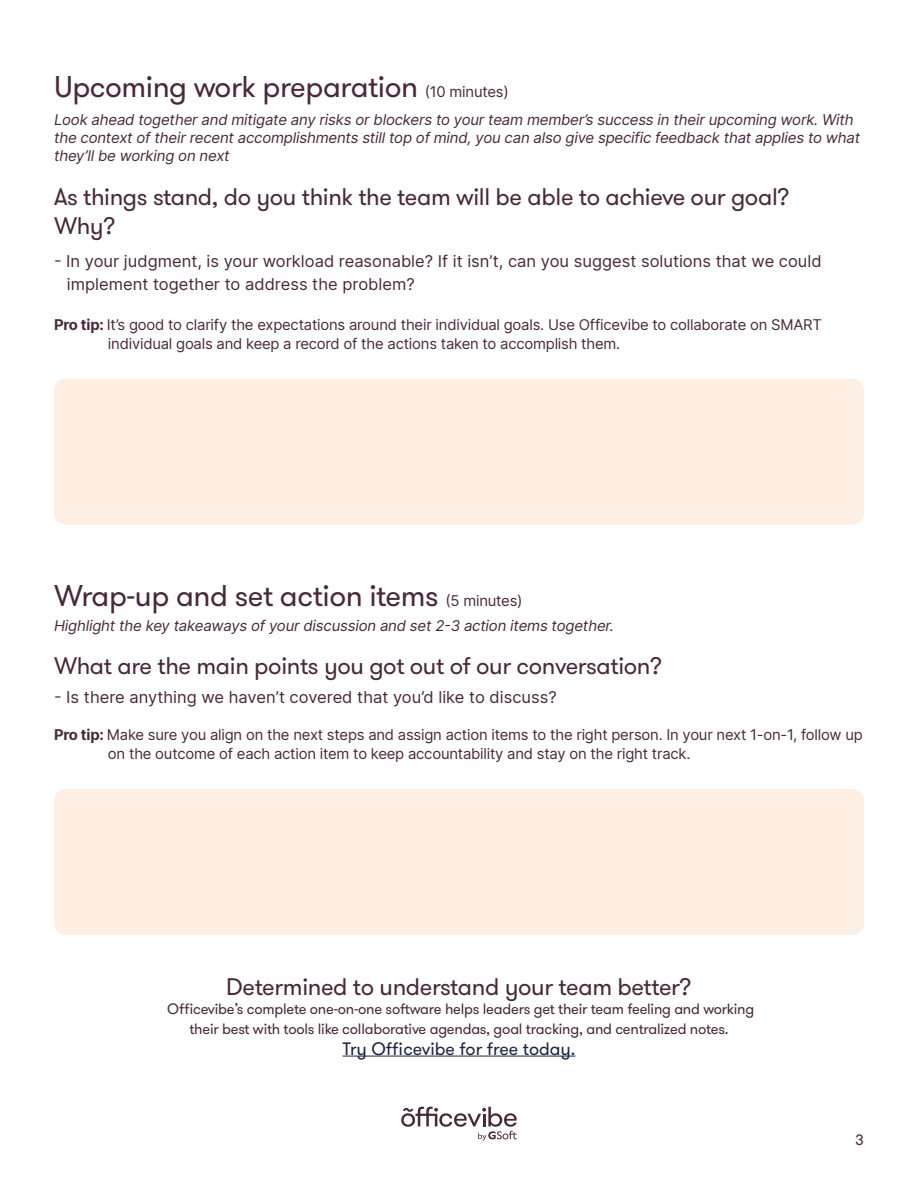
<style>
.page{position:relative;width:918px;height:1188px;background:#fff}
.page>*{position:absolute;margin:0;border:0;box-sizing:border-box;transform-origin:0 0}
.t1{font:30px "GT Walsheim";letter-spacing:-.015em;color:#49283a}
.t2{font:24px/28.8px "GT Walsheim";letter-spacing:-.015em;color:#49283a}
.t3{font:18px "GT Walsheim";color:#1a2342}
.t4{font:16.5px/22.5px "Inter";color:#49283a}
.t5{font:15px/19.5px "Inter";letter-spacing:-.015em;color:#49283a}
.t6{font:italic 15px/18px "Inter";letter-spacing:-.015em;color:#49283a}
.t7{font:15px/19.5px "GT Walsheim";letter-spacing:-.015em;color:#49283a;text-align:center}
.s1{font-family:"Inter";font-size:15px}
.s2{font-weight:700}
</style>
<div class="page">
<hr style="left:343px;top:1056px;width:232px;height:1px;background:#1a2342">
<div style="left:54px;top:379px;width:810px;height:146px;background:#feefe5;border-radius:12px"></div>
<div style="left:54px;top:789px;width:810px;height:146px;background:#feefe5;border-radius:12px"></div>
<svg style="left:401px;top:1107px;width:116px;height:34px"></svg>
<h1 class="t1" style="left:54px;top:67px;width:456px">Upcoming work preparation <span class="s1">(10 minutes)</span></h1>
<p class="t6" style="left:54px;top:111px;width:808px">Look ahead together and mitigate any risks or blockers to your team member’s success in their upcoming work. With the context of their recent accomplishments still top of mind, you can also give specific feedback that applies to what they’ll be working on next</p>
<h2 class="t2" style="left:54px;top:183px;width:737px">As things stand, do you think the team will be able to achieve our goal?<br>Why?</h2>
<p class="t4" style="left:67px;top:250px;width:756px;text-indent:-13px">- In your judgment, is your workload reasonable? If it isn’t, can you suggest solutions that we could implement together to address the problem?</p>
<p class="t5" style="left:108px;top:314px;width:715px;text-indent:-54px"><span class="s2">Pro tip:</span> It’s good to clarify the expectations around their individual goals. Use Officevibe to collaborate on SMART individual goals and keep a record of the actions taken to accomplish them.</p>
<h1 class="t1" style="left:54px;top:576px;width:470px">Wrap-up and set action items <span class="s1">(5 minutes)</span></h1>
<p class="t6" style="left:54px;top:616px;width:562px">Highlight the key takeaways of your discussion and set 2-3 action items together.</p>
<h2 class="t2" style="left:54px;top:651px;width:610px">What are the main points you got out of our conversation?</h2>
<p class="t4" style="left:54px;top:685px;width:504px">- Is there anything we haven’t covered that you’d like to discuss?</p>
<p class="t5" style="left:108px;top:724px;width:756px;text-indent:-54px"><span class="s2">Pro tip:</span> Make sure you align on the next steps and assign action items to the right person. In your next 1-on-1, follow up on the outcome of each action item to keep accountability and stay on the right track.</p>
<h2 class="t2" style="left:226px;top:972px;width:467px">Determined to understand your team better?</h2>
<p class="t7" style="left:167px;top:999px;width:588px">Officevibe’s complete one-on-one software helps leaders get their team feeling and working their best with tools like collaborative agendas, goal tracking, and centralized notes.</p>
<p class="t3" style="left:343px;top:1038px;width:234px">Try Officevibe for free today.</p>
<p class="t7" style="left:856px;top:1131px;width:10px">3</p>
</div>
